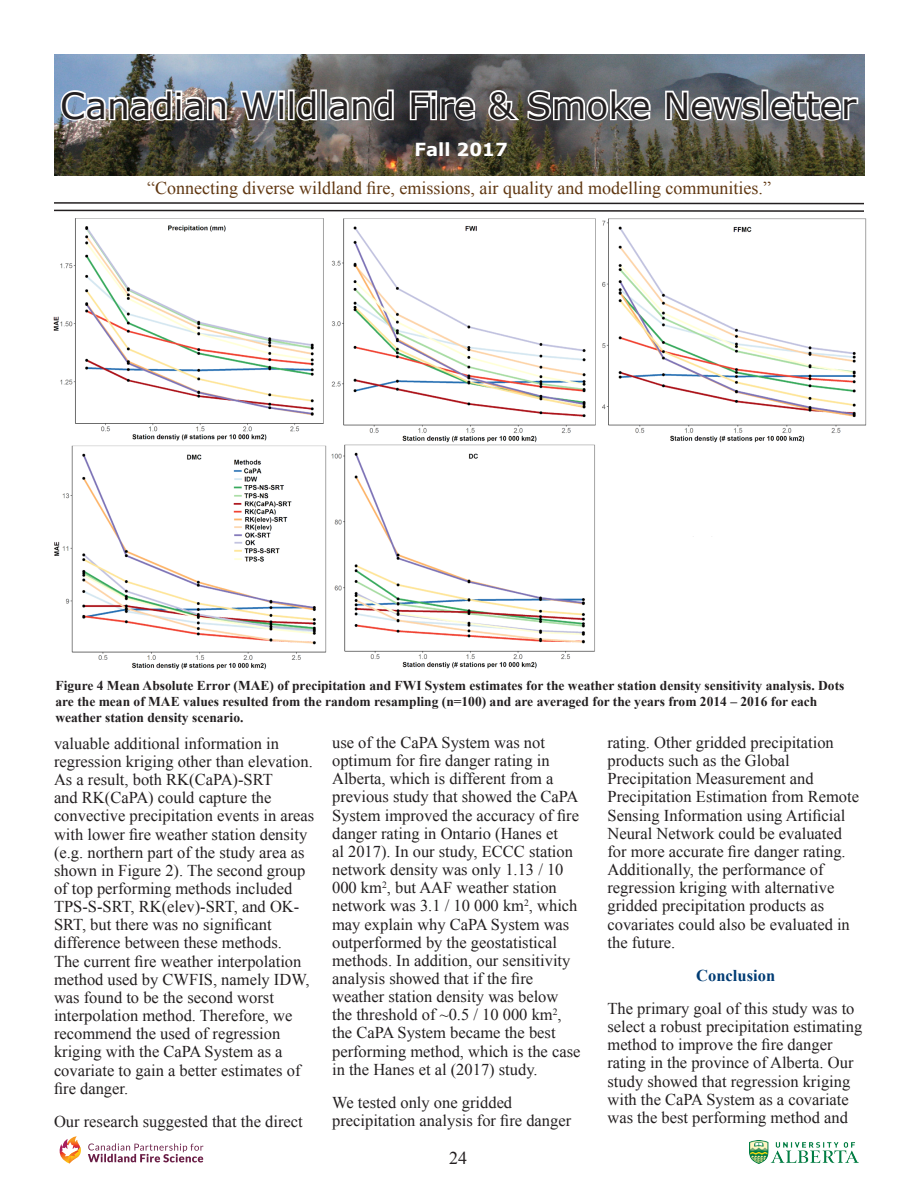
<style>
.page{position:relative;width:918px;height:1188px;background:#fff}
.page>*{position:absolute;margin:0;border:0;box-sizing:border-box;transform-origin:0 0}
.t1{font:36px "Verdana";color:#231f20}
.t2{font:18px "Times New Roman";color:#603711}
.t3{font:700 18px "Verdana";color:#fff}
.t4{font:18px "Times New Roman";color:#231f20}
.t5{font:16.5px/18.1px "Times New Roman";color:#231f20}
.t6{font:700 16.5px "Times New Roman";color:#003c74}
.t7{font:700 13.5px/16.2px "Times New Roman";color:#231f20}
</style>
<div class="page">
<img style="left:55px;top:54px;width:809px;height:122px">
<img style="left:58px;top:88px;width:116px;height:35px">
<div style="left:175px;top:90px;width:7px;height:7px;border:3px solid #fff"></div>
<div style="left:175px;top:97px;width:7px;height:23px;border:3px solid #fff"></div>
<svg style="left:181px;top:94px;width:47px;height:29px"></svg>
<svg style="left:238px;top:83px;width:41px;height:45px"></svg>
<div style="left:278px;top:90px;width:7px;height:7px;border:3px solid #fff"></div>
<div style="left:278px;top:97px;width:7px;height:23px;border:3px solid #fff"></div>
<svg style="left:294px;top:88px;width:25px;height:35px"></svg>
<div style="left:320px;top:89px;width:7px;height:31px;border:3px solid #fff"></div>
<svg style="left:326px;top:88px;width:69px;height:35px"></svg>
<svg style="left:408px;top:89px;width:24px;height:33px"></svg>
<div style="left:430px;top:90px;width:7px;height:7px;border:3px solid #fff"></div>
<div style="left:430px;top:97px;width:7px;height:23px;border:3px solid #fff"></div>
<svg style="left:438px;top:94px;width:39px;height:29px"></svg>
<svg style="left:486px;top:88px;width:166px;height:35px"></svg>
<svg style="left:663px;top:82px;width:99px;height:45px"></svg>
<svg style="left:768px;top:90px;width:92px;height:33px"></svg>
<svg style="left:54px;top:202px;width:810px;height:10px"></svg>
<img style="left:750px;top:1140px;width:108px;height:24px">
<svg style="left:59px;top:1136px;width:22px;height:28px"></svg>
<svg style="left:88px;top:1143px;width:115px;height:19px"></svg>
<img style="left:53px;top:218px;width:814px;height:452px">
<h1 class="t1" style="left:60px;top:81px;width:798px">Canadian Wildland Fire &amp; Smoke Newsletter</h1>
<p class="t3" style="left:414px;top:137px;width:95px">Fall 2017</p>
<p class="t2" style="left:147px;top:176px;width:625px">“Connecting diverse wildland fire, emissions, air quality and modelling communities.”</p>
<p class="t7" style="left:56px;top:677px;width:790px">Figure 4 Mean Absolute Error (MAE) of precipitation and FWI System estimates for the weather station density sensitivity analysis. Dots are the mean of MAE values resulted from the random resampling (n=100) and are averaged for the years from 2014 – 2016 for each weather station density scenario.</p>
<p class="t5" style="left:54px;top:734px;width:262px">valuable additional information in regression kriging other than elevation.<br>As a result, both RK(CaPA)-SRT<br>and RK(CaPA) could capture the convective precipitation events in areas with lower fire weather station density (e.g. northern part of the study area as shown in Figure 2). The second group of top performing methods included TPS-S-SRT, RK(elev)-SRT, and OK-SRT, but there was no significant difference between these methods.<br>The current fire weather interpolation method used by CWFIS, namely IDW, was found to be the second worst interpolation method. Therefore, we recommend the used of regression kriging with the CaPA System as a covariate to gain a better estimates of fire danger.</p>
<p class="t5" style="left:54px;top:1112px;width:250px">Our research suggested that the direct</p>
<p class="t5" style="left:332px;top:733px;width:250px">use of the CaPA System was not optimum for fire danger rating in Alberta, which is different from a previous study that showed the CaPA System improved the accuracy of fire danger rating in Ontario (Hanes et<br>al 2017). In our study, ECCC station network density was only 1.13 / 10<br>000 km<sup>2</sup>, but AAF weather station network was 3.1 / 10 000 km<sup>2</sup>, which may explain why CaPA System was outperformed by the geostatistical methods. In addition, our sensitivity analysis showed that if the fire weather station density was below the threshold of ~0.5 / 10 000 km<sup>2</sup>, the CaPA System became the best performing method, which is the case in the Hanes et al (2017) study.</p>
<p class="t5" style="left:332px;top:1093px;width:241px">We tested only one gridded precipitation analysis for fire danger</p>
<p class="t4" style="left:449px;top:1146px;width:19px">24</p>
<p class="t5" style="left:608px;top:733px;width:253px">rating. Other gridded precipitation products such as the Global Precipitation Measurement and Precipitation Estimation from Remote Sensing Information using Artificial Neural Network could be evaluated for more accurate fire danger rating.<br>Additionally, the performance of regression kriging with alternative gridded precipitation products as covariates could also be evaluated in the future.</p>
<p class="t6" style="left:696px;top:964px;width:80px">Conclusion</p>
<p class="t5" style="left:608px;top:999px;width:256px">The primary goal of this study was to select a robust precipitation estimating method to improve the fire danger rating in the province of Alberta. Our study showed that regression kriging with the CaPA System as a covariate was the best performing method and</p>
</div>
